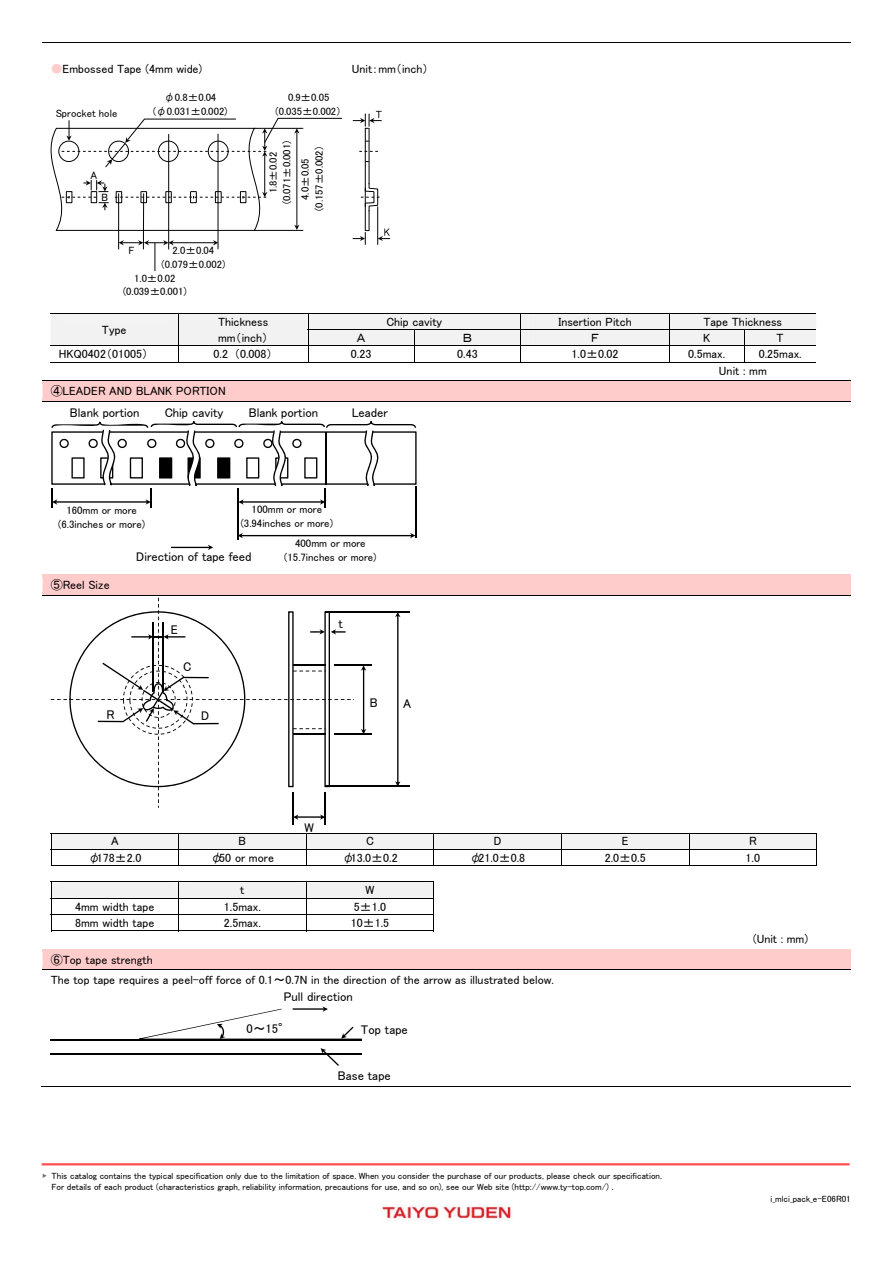
<style>
.page{position:relative;width:893px;height:1263px;background:#fff}
.page>*{position:absolute;margin:0;border:0;box-sizing:border-box;transform-origin:0 0}
.t1{font:12.6px "MS P Gothic";color:#000}
.t2{font:12px/15.6px "MS P Gothic";color:#000}
.t3{font:10.8px/14.2px "MS P Gothic";color:#000;text-align:center}
.t4{font:10.65px/14px "MS P Gothic";color:#040000;text-align:center}
.t5{font:9px/11.7px "MS P Gothic";color:#000}
.s1{color:#fcc}
.s2{color:#717071}
</style>
<div class="page">
<img style="left:381px;top:1205px;width:131px;height:15px">
<hr style="left:42px;top:1163px;width:807px;height:2px;background:#ff5050">
<svg style="left:359px;top:151px;width:19px;height:1px"></svg>
<hr style="left:365px;top:128px;width:1px;height:103px;background:#040000">
<hr style="left:369px;top:128px;width:1px;height:56px;background:#040000">
<svg style="left:353px;top:111px;width:29px;height:18px"></svg>
<svg style="left:353px;top:182px;width:37px;height:63px"></svg>
<hr style="left:168px;top:134px;width:1px;height:115px;background:#040000">
<hr style="left:218px;top:134px;width:1px;height:115px;background:#040000">
<hr style="left:143px;top:193px;width:1px;height:56px;background:#040000">
<hr style="left:172px;top:242px;width:43px;height:1px;background:#040000">
<svg style="left:213px;top:240px;width:5px;height:5px"></svg>
<hr style="left:118px;top:193px;width:1px;height:56px;background:#040000">
<svg style="left:119px;top:240px;width:55px;height:31px"></svg>
<svg style="left:51px;top:117px;width:292px;height:115px"></svg>
<hr style="left:51px;top:313px;width:470px;height:1px;background:#000">
<hr style="left:521px;top:313px;width:148px;height:1px;background:#000">
<hr style="left:669px;top:313px;width:147px;height:1px;background:#000">
<svg style="left:51px;top:314px;width:765px;height:48px"></svg>
<hr style="left:51px;top:362px;width:765px;height:1px;background:#000">
<hr style="left:43px;top:43px;width:808px;height:1px;background:#000">
<div style="left:51px;top:383px;width:792px;height:16px;background:#fcc"></div>
<hr style="left:43px;top:380px;width:808px;height:1px;background:#000">
<hr style="left:43px;top:381px;width:808px;height:2px;background:#fcc">
<hr style="left:43px;top:399px;width:808px;height:2px;background:#fcc">
<hr style="left:237px;top:488px;width:1px;height:51px;background:#000">
<hr style="left:415px;top:486px;width:1px;height:51px;background:#000">
<svg style="left:238px;top:533px;width:177px;height:5px"></svg>
<svg style="left:171px;top:545px;width:42px;height:5px"></svg>
<svg style="left:51px;top:421px;width:366px;height:87px"></svg>
<hr style="left:43px;top:401px;width:808px;height:1px;background:#000">
<hr style="left:43px;top:574px;width:808px;height:1px;background:#000">
<hr style="left:292px;top:792px;width:2px;height:33px;background:#000">
<hr style="left:324px;top:792px;width:1px;height:33px;background:#000">
<svg style="left:294px;top:814px;width:30px;height:6px"></svg>
<svg style="left:43px;top:575px;width:808px;height:233px"></svg>
<svg style="left:51px;top:833px;width:766px;height:33px"></svg>
<svg style="left:51px;top:882px;width:383px;height:50px"></svg>
<hr style="left:43px;top:595px;width:808px;height:1px;background:#000">
<div style="left:51px;top:952px;width:792px;height:15px;background:#fcc"></div>
<hr style="left:43px;top:949px;width:808px;height:1px;background:#000">
<hr style="left:43px;top:950px;width:808px;height:2px;background:#fcc">
<hr style="left:43px;top:967px;width:808px;height:2px;background:#fcc">
<hr style="left:51px;top:1053px;width:311px;height:2px;background:#000">
<hr style="left:51px;top:1040px;width:311px;height:1px;background:#000">
<svg style="left:321px;top:1048px;width:18px;height:18px"></svg>
<svg style="left:139px;top:1006px;width:223px;height:33px"></svg>
<hr style="left:43px;top:969px;width:808px;height:1px;background:#000">
<hr style="left:41px;top:1086px;width:810px;height:1px;background:#000">
<p class="t2" style="left:51px;top:61px;width:153px"><span class="s1">●</span>Embossed Tape (4mm wide)</p>
<p class="t2" style="left:352px;top:61px;width:78px">Unit：mm（inch）</p>
<p class="t4" style="left:164px;top:90px;width:54px">φ0.8±0.04</p>
<p class="t4" style="left:56px;top:106px;width:63px">Sprocket hole</p>
<p class="t4" style="left:153px;top:104px;width:76px">(φ0.031±0.002)</p>
<p class="t4" style="left:91px;top:168px;width:8px">A</p>
<p class="t4" style="left:101px;top:190px;width:8px">B</p>
<p class="t4" style="left:162px;top:243px;width:65px">2.0±0.04 (0.079±0.002)</p>
<p class="t4" style="left:128px;top:243px;width:7px">F</p>
<p class="t4" style="left:123px;top:271px;width:65px">1.0±0.02 (0.039±0.001)</p>
<p class="t4" style="left:276px;top:90px;width:67px">0.9±0.05 (0.035±0.002）</p>
<p class="t4" style="left:266px;top:204px;width:65px;rotate:-90deg">1.8±0.02 (0.071±0.001)</p>
<p class="t4" style="left:298px;top:211px;width:65px;rotate:-90deg">4.0±0.05 (0.157±0.002)</p>
<p class="t2" style="left:102px;top:322px;width:26px">Type</p>
<p class="t2" style="left:218px;top:314px;width:52px">Thickness mm（inch）</p>
<p class="t2" style="left:386px;top:313px;width:57px">Chip cavity</p>
<p class="t2" style="left:558px;top:313px;width:75px">Insertion Pitch</p>
<p class="t2" style="left:703px;top:313px;width:80px">Tape Thickness</p>
<p class="t2" style="left:357px;top:330px;width:10px">Ａ</p>
<p class="t2" style="left:463px;top:330px;width:11px">Ｂ</p>
<p class="t2" style="left:591px;top:330px;width:9px">Ｆ</p>
<p class="t2" style="left:703px;top:330px;width:9px">K</p>
<p class="t2" style="left:776px;top:330px;width:9px">T</p>
<p class="t2" style="left:59px;top:346px;width:91px">HKQ0402（01005）</p>
<p class="t2" style="left:214px;top:346px;width:60px">0.2 （0.008）</p>
<p class="t2" style="left:351px;top:346px;width:22px">0.23</p>
<p class="t2" style="left:457px;top:346px;width:22px">0.43</p>
<p class="t2" style="left:571px;top:346px;width:48px">1.0±0.02</p>
<p class="t2" style="left:688px;top:346px;width:38px">0.5max.</p>
<p class="t2" style="left:719px;top:346px;width:84px;line-height:16.4px;text-indent:40px">0.25max.<br>Unit : mm</p>
<p class="t2" style="left:51px;top:383px;width:177px">④LEADER AND BLANK PORTION</p>
<p class="t1" style="left:70px;top:406px;width:71px">Blank portion</p>
<p class="t1" style="left:165px;top:406px;width:60px">Chip cavity</p>
<p class="t1" style="left:249px;top:406px;width:71px">Blank portion</p>
<p class="t1" style="left:352px;top:406px;width:38px">Leader</p>
<p class="t3" style="left:241px;top:502px;width:94px;line-height:13.8px">100mm or more (3.94inches or more)</p>
<p class="t3" style="left:284px;top:536px;width:94px">400mm or more (15.7inches or more)</p>
<p class="t3" style="left:58px;top:503px;width:88px">160mm or more (6.3inches or more)</p>
<p class="t1" style="left:136px;top:551px;width:117px">Direction of tape feed</p>
<p class="t2" style="left:51px;top:577px;width:60px">⑤Reel Size</p>
<p class="t1" style="left:171px;top:623px;width:9px">E</p>
<p class="t1" style="left:183px;top:660px;width:10px">C</p>
<p class="t1" style="left:107px;top:708px;width:9px">R</p>
<p class="t1" style="left:201px;top:709px;width:10px">D</p>
<p class="t1" style="left:338px;top:618px;width:6px">t</p>
<p class="t1" style="left:370px;top:696px;width:10px">B</p>
<p class="t1" style="left:403px;top:697px;width:10px">A</p>
<p class="t1" style="left:304px;top:821px;width:11px">W</p>
<p class="t2" style="left:111px;top:833px;width:9px">A</p>
<p class="t2" style="left:238px;top:833px;width:9px">B</p>
<p class="t2" style="left:366px;top:833px;width:9px">C</p>
<p class="t2" style="left:494px;top:833px;width:9px">D</p>
<p class="t2" style="left:622px;top:833px;width:8px">E</p>
<p class="t2" style="left:749px;top:833px;width:9px">R</p>
<p class="t2" style="left:88px;top:850px;width:54px">φ178±2.0</p>
<p class="t2" style="left:211px;top:850px;width:65px">φ50 or more</p>
<p class="t2" style="left:342px;top:850px;width:57px">φ13.0±0.2</p>
<p class="t2" style="left:470px;top:850px;width:57px">φ21.0±0.8</p>
<p class="t2" style="left:605px;top:850px;width:42px">2.0±0.5</p>
<p class="t2" style="left:745px;top:850px;width:16px">1.0</p>
<p class="t2" style="left:240px;top:882px;width:6px">t</p>
<p class="t2" style="left:365px;top:882px;width:10px">W</p>
<p class="t2" style="left:75px;top:899px;width:81px">4mm width tape</p>
<p class="t2" style="left:224px;top:899px;width:38px">1.5max.</p>
<p class="t2" style="left:354px;top:899px;width:34px">5±1.0</p>
<p class="t2" style="left:75px;top:915px;width:81px">8mm width tape</p>
<p class="t2" style="left:224px;top:915px;width:38px">2.5max.</p>
<p class="t2" style="left:351px;top:915px;width:40px">10±1.5</p>
<p class="t2" style="left:753px;top:931px;width:56px">(Unit : mm)</p>
<p class="t2" style="left:51px;top:949px;width:505px;line-height:20.5px">⑥Top tape strength<br>The top tape requires a peel-off force of 0.1～0.7N in the direction of the arrow as illustrated below.</p>
<p class="t1" style="left:247px;top:1022px;width:46px">0～15°</p>
<p class="t1" style="left:361px;top:1023px;width:48px">Top tape</p>
<p class="t1" style="left:338px;top:1069px;width:55px">Base tape</p>
<p class="t1" style="left:284px;top:991px;width:70px">Pull direction</p>
<p class="t5" style="left:52px;top:1170px;width:612px;text-indent:-9px"><span class="s2">▶</span> This catalog contains the typical specification only due to the limitation of space. When you consider the purchase of our products, please check our specification.<br>For details of each product (characteristics graph, reliability information, precautions for use, and so on), see our Web site (http://www.ty-top.com/) .</p>
<p class="t5" style="left:770px;top:1193px;width:82px">i_mlci_pack_e-E06R01</p>
</div>
